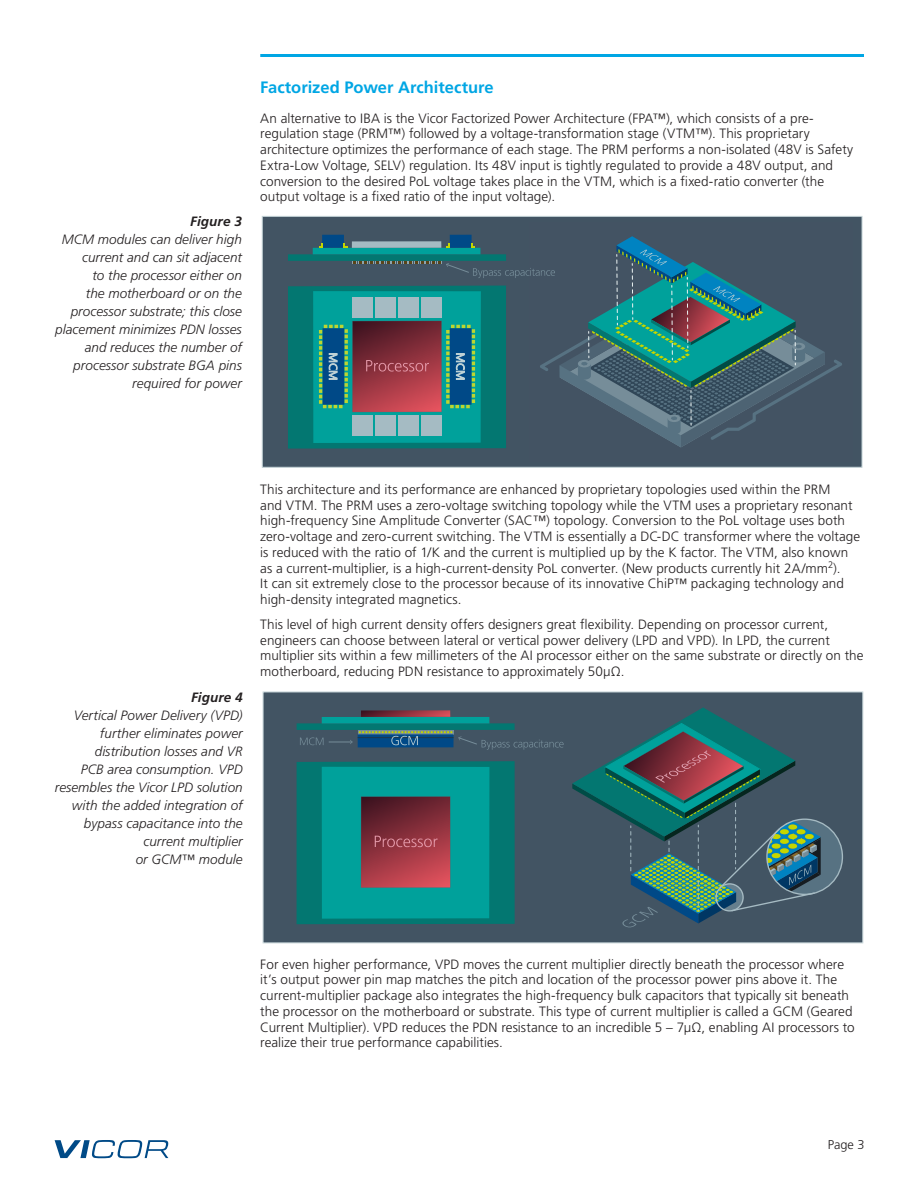
<style>
.page{position:relative;width:918px;height:1188px;background:#fff}
.page>*{position:absolute;margin:0;border:0;box-sizing:border-box;transform-origin:0 0}
.Paragraph_Head___Par{font:700 16.5px "Frutiger LT Pro";color:#00a6e4}
.Paragraph{font:300 13.5px/15.8px "Frutiger LT Pro";letter-spacing:.005em;color:#231f20}
.Figures__UG_AN{font:italic 300 13.5px/18px "Frutiger LT Pro";color:#231f20;text-align:right}
.t1{font:300 12.75px "Frutiger LT Pro";color:#231f20}
.s1{font-weight:700}
.s2{font-style:normal}
</style>
<div class="page">
<svg style="left:55px;top:1140px;width:113px;height:18px"></svg>
<hr style="left:260px;top:54px;width:604px;height:3px;background:#00a6e4">
<div style="left:263px;top:692px;width:600px;height:251px;background:#425463;border:1px solid #c2d1d5"></div>
<div style="left:262px;top:216px;width:600px;height:252px;background:#425463;border:1px solid #c2d1d5"></div>
<hr style="left:358px;top:730px;width:96px;height:4px;background:#768d99">
<div style="left:297px;top:723px;width:218px;height:7px;background:#037771"></div>
<div style="left:322px;top:717px;width:167px;height:6px;background:#00a19b"></div>
<div style="left:358px;top:734px;width:96px;height:13px;background:#004987"></div>
<hr style="left:358px;top:737px;width:96px;height:1px;background:#1e384b">
<svg style="left:361px;top:710px;width:89px;height:7px"></svg>
<svg style="left:359px;top:731px;width:93px;height:14px"></svg>
<svg style="left:300px;top:737px;width:53px;height:8px"></svg>
<svg style="left:458px;top:736px;width:106px;height:14px"></svg>
<svg style="left:297px;top:761px;width:218px;height:163px;background:#227b7a"></svg>
<div style="left:767px;top:819px;width:75px;height:75px;background:#577282;border-radius:50%"></div>
<svg style="left:572px;top:707px;width:249px;height:221px"></svg>
<div style="left:322px;top:235px;width:22px;height:13px;background:#004987"></div>
<div style="left:450px;top:235px;width:22px;height:13px;background:#004987"></div>
<svg style="left:288px;top:236px;width:554px;height:213px"></svg>
<p class="Figures__UG_AN" style="left:55px;top:213px;width:188px"><span class="s1">Figure 3<br></span>MCM modules can deliver high current and can sit adjacent<br>to the processor either on<br>the motherboard or on the processor substrate; this close placement minimizes PDN losses and reduces the number of processor substrate BGA pins required for power</p>
<p class="Paragraph_Head___Par" style="left:260px;top:78px;width:235px">Factorized Power Architecture</p>
<p class="Paragraph" style="left:260px;top:110px;width:594px">An alternative to IBA is the Vicor Factorized Power Architecture (FPA™), which consists of a pre&shy;regulation stage (PRM™) followed by a voltage-transformation stage (VTM™). This proprietary architecture optimizes the performance of each stage. The PRM performs a non-isolated (48V is Safety Extra-Low Voltage, SELV) regulation. Its 48V input is tightly regulated to provide a 48V output, and conversion to the desired PoL voltage takes place in the VTM, which is a fixed-ratio converter (the output voltage is a fixed ratio of the input voltage).</p>
<p class="Figures__UG_AN" style="left:55px;top:688px;width:189px"><span class="s1">Figure 4<br></span>Vertical Power Delivery (VPD) further eliminates power distribution losses and VR<br>PCB area consumption. VPD resembles the Vicor LPD solution with the added integration of bypass capacitance into the current multiplier<br>or GCM<span class="s2">™</span> module</p>
<p class="Paragraph" style="left:260px;top:481px;width:601px">This architecture and its performance are enhanced by proprietary topologies used within the PRM<br>and VTM. The PRM uses a zero-voltage switching topology while the VTM uses a proprietary resonant high-frequency Sine Amplitude Converter (SAC™) topology. Conversion to the PoL voltage uses both zero-voltage and zero-current switching. The VTM is essentially a DC-DC transformer where the voltage is reduced with the ratio of 1/K and the current is multiplied up by the K factor. The VTM, also known as a current-multiplier, is a high-current-density PoL converter. (New products currently hit 2A/mm<sup>2</sup>).<br>It can sit extremely close to the processor because of its innovative ChiP™ packaging technology and high‑density integrated magnetics.</p>
<p class="Paragraph" style="left:260px;top:616px;width:605px">This level of high current density offers designers great flexibility. Depending on processor current, engineers can choose between lateral or vertical power delivery (LPD and VPD). In LPD, the current multiplier sits within a few millimeters of the AI processor either on the same substrate or directly on the motherboard, reducing PDN resistance to approximately 50µΩ.</p>
<p class="Paragraph" style="left:260px;top:956px;width:596px">For even higher performance, VPD moves the current multiplier directly beneath the processor where it’s output power pin map matches the pitch and location of the processor power pins above it. The current-multiplier package also integrates the high-frequency bulk capacitors that typically sit beneath the processor on the motherboard or substrate. This type of current multiplier is called a GCM (Geared Current Multiplier). VPD reduces the PDN resistance to an incredible 5 – 7µΩ, enabling AI processors to realize their true performance capabilities.</p>
<p class="t1" style="left:828px;top:1137px;width:38px">Page 3</p>
</div>
